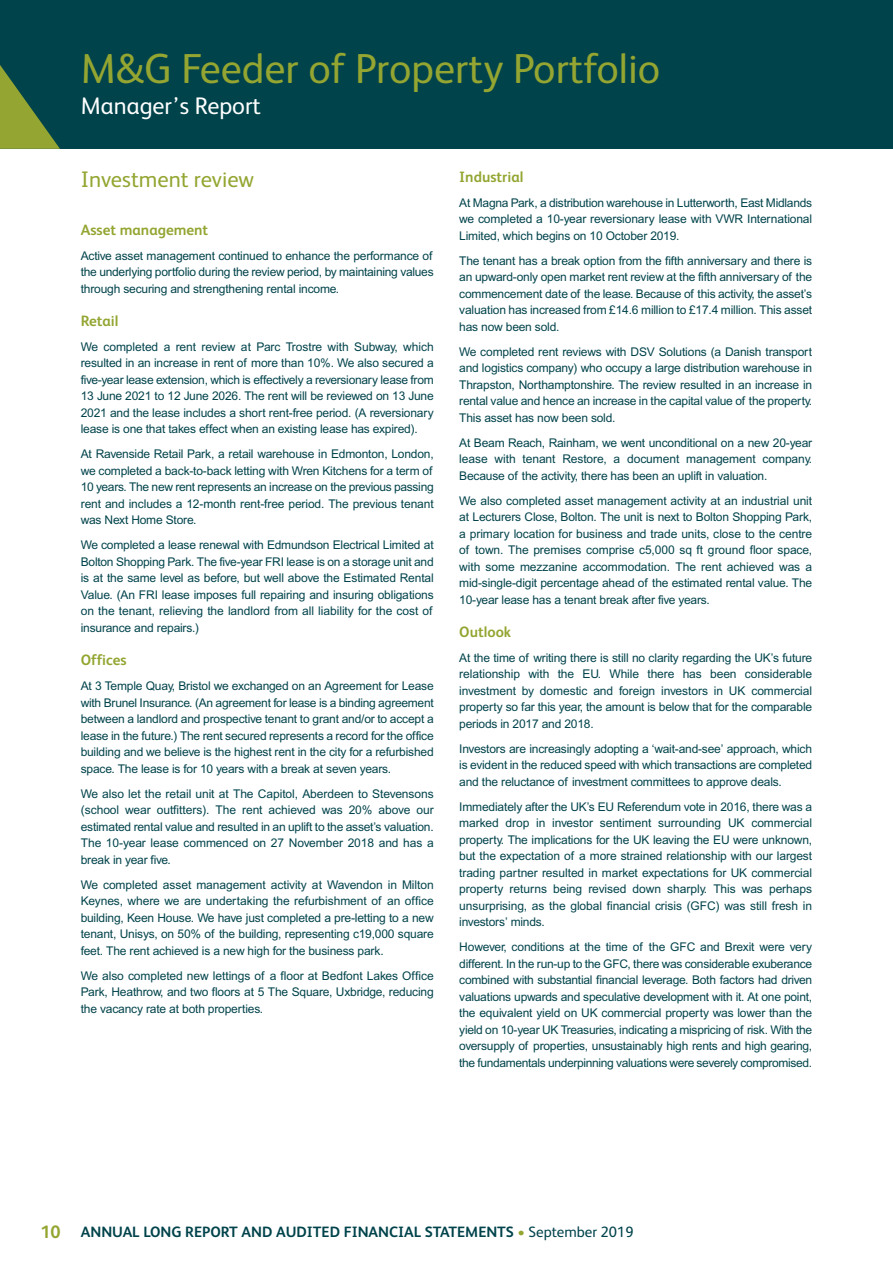
<style>
.page{position:relative;width:893px;height:1263px;background:#fff}
.page>*{position:absolute;margin:0;border:0;box-sizing:border-box;transform-origin:0 0}
.t1{font:42px "FS Albert";color:#94a531}
.t2{font:24px "FS Albert";color:#fff}
.t3{font:22.5px "FS Albert";color:#94a531}
.t4{font:700 15px "FS Albert";color:#00434b}
.t5{font:700 15px "FS Albert";color:#94a531}
.t6{font:12px/16.5px "Arial";letter-spacing:-.015em;color:#00434b;text-align:justify}
.s1{font-size:18px;color:#94a531}
.s2{font-weight:400;color:#94a531}
.s3{font-weight:400}
</style>
<div class="page">
<div style="left:0;top:0;width:893px;height:149px;background:#00434b"></div>
<svg style="left:0;top:65px;width:60px;height:84px"></svg>
<h1 class="t1" style="left:81px;top:54px;width:581px">M&amp;G Feeder of Property Portfolio</h1>
<h2 class="t2" style="left:81px;top:97px;width:182px">Manager’s Report</h2>
<h3 class="t3" style="left:81px;top:172px;width:175px">Investment review</h3>
<p class="t5" style="left:81px;top:224px;width:129px">Asset management</p>
<p class="t6" style="left:81px;top:248px;width:354px">Active asset management continued to enhance the performance of the underlying portfolio during the review period, by maintaining values through securing and strengthening rental income.</p>
<p class="t5" style="left:81px;top:316px;width:39px">Retail</p>
<p class="t6" style="left:81px;top:340px;width:354px">We completed a rent review at Parc Trostre with Subway, which resulted in an increase in rent of more than 10%. We also secured a five-year lease extension, which is effectively a reversionary lease from 13 June 2021 to 12 June 2026. The rent will be reviewed on 13 June 2021 and the lease includes a short rent-free period. (A reversionary lease is one that takes effect when an existing lease has expired).</p>
<p class="t6" style="left:81px;top:447px;width:354px">At Ravenside Retail Park, a retail warehouse in Edmonton, London, we completed a back-to-back letting with Wren Kitchens for a term of 10 years. The new rent represents an increase on the previous passing rent and includes a 12-month rent-free period. The previous tenant was Next Home Store.</p>
<p class="t6" style="left:81px;top:538px;width:354px">We completed a lease renewal with Edmundson Electrical Limited at Bolton Shopping Park. The five-year FRI lease is on a storage unit and is at the same level as before, but well above the Estimated Rental Value. (An FRI lease imposes full repairing and insuring obligations on the tenant, relieving the landlord from all liability for the cost of insurance and repairs.)</p>
<p class="t5" style="left:81px;top:655px;width:47px">Offices</p>
<p class="t6" style="left:81px;top:679px;width:354px">At 3 Temple Quay, Bristol we exchanged on an Agreement for Lease with Brunel Insurance. (An agreement for lease is a binding agreement between a landlord and prospective tenant to grant and/or to accept a lease in the future.) The rent secured represents a record for the office building and we believe is the highest rent in the city for a refurbished space. The lease is for 10 years with a break at seven years.</p>
<p class="t6" style="left:81px;top:786px;width:354px">We also let the retail unit at The Capitol, Aberdeen to Stevensons (school wear outfitters). The rent achieved was 20% above our estimated rental value and resulted in an uplift to the asset’s valuation.<br>The 10-year lease commenced on 27 November 2018 and has a break in year five.</p>
<p class="t6" style="left:81px;top:877px;width:354px">We completed asset management activity at Wavendon in Milton Keynes, where we are undertaking the refurbishment of an office building, Keen House. We have just completed a pre-letting to a new tenant, Unisys, on 50% of the building, representing c19,000 square feet. The rent achieved is a new high for the business park.</p>
<p class="t6" style="left:81px;top:968px;width:354px">We also completed new lettings of a floor at Bedfont Lakes Office Park, Heathrow, and two floors at 5 The Square, Uxbridge, reducing the vacancy rate at both properties.</p>
<p class="t5" style="left:459px;top:171px;width:66px">Industrial</p>
<p class="t6" style="left:459px;top:195px;width:354px">At Magna Park, a distribution warehouse in Lutterworth, East Midlands we completed a 10-year reversionary lease with VWR International Limited, which begins on 10 October 2019.</p>
<p class="t6" style="left:459px;top:253px;width:354px">The tenant has a break option from the fifth anniversary and there is an upward-only open market rent review at the fifth anniversary of the commencement date of the lease. Because of this activity, the asset’s valuation has increased from £14.6 million to £17.4 million. This asset has now been sold.</p>
<p class="t6" style="left:459px;top:344px;width:354px">We completed rent reviews with DSV Solutions (a Danish transport and logistics company) who occupy a large distribution warehouse in Thrapston, Northamptonshire. The review resulted in an increase in rental value and hence an increase in the capital value of the property.<br>This asset has now been sold.</p>
<p class="t6" style="left:459px;top:435px;width:354px">At Beam Reach, Rainham, we went unconditional on a new 20-year lease with tenant Restore, a document management company.<br>Because of the activity, there has been an uplift in valuation.</p>
<p class="t6" style="left:459px;top:493px;width:354px">We also completed asset management activity at an industrial unit at Lecturers Close, Bolton. The unit is next to Bolton Shopping Park, a primary location for business and trade units, close to the centre of town. The premises comprise c5,000 sq ft ground floor space, with some mezzanine accommodation. The rent achieved was a mid-single-digit percentage ahead of the estimated rental value. The 10-year lease has a tenant break after five years.</p>
<p class="t5" style="left:459px;top:626px;width:53px">Outlook</p>
<p class="t6" style="left:459px;top:650px;width:354px">At the time of writing there is still no clarity regarding the UK’s future relationship with the EU. While there has been considerable investment by domestic and foreign investors in UK commercial property so far this year, the amount is below that for the comparable periods in 2017 and 2018.</p>
<p class="t6" style="left:459px;top:741px;width:354px">Investors are increasingly adopting a ‘wait-and-see’ approach, which is evident in the reduced speed with which transactions are completed and the reluctance of investment committees to approve deals.</p>
<p class="t6" style="left:459px;top:799px;width:354px">Immediately after the UK’s EU Referendum vote in 2016, there was a marked drop in investor sentiment surrounding UK commercial property. The implications for the UK leaving the EU were unknown, but the expectation of a more strained relationship with our largest trading partner resulted in market expectations for UK commercial property returns being revised down sharply. This was perhaps unsurprising, as the global financial crisis (GFC) was still fresh in investors’ minds.</p>
<p class="t6" style="left:459px;top:940px;width:354px">However, conditions at the time of the GFC and Brexit were very different. In the run-up to the GFC, there was considerable exuberance combined with substantial financial leverage. Both factors had driven valuations upwards and speculative development with it. At one point, the equivalent yield on UK commercial property was lower than the yield on 10-year UK Treasuries, indicating a mispricing of risk. With the oversupply of properties, unsustainably high rents and high gearing, the fundamentals underpinning valuations were severely compromised.</p>
<p class="t4" style="left:40px;top:1227px;width:595px"><span class="s1">10</span> ANNUAL LONG REPORT AND AUDITED FINANCIAL STATEMENTS <span class="s2">•</span> <span class="s3">September 2019</span></p>
</div>
